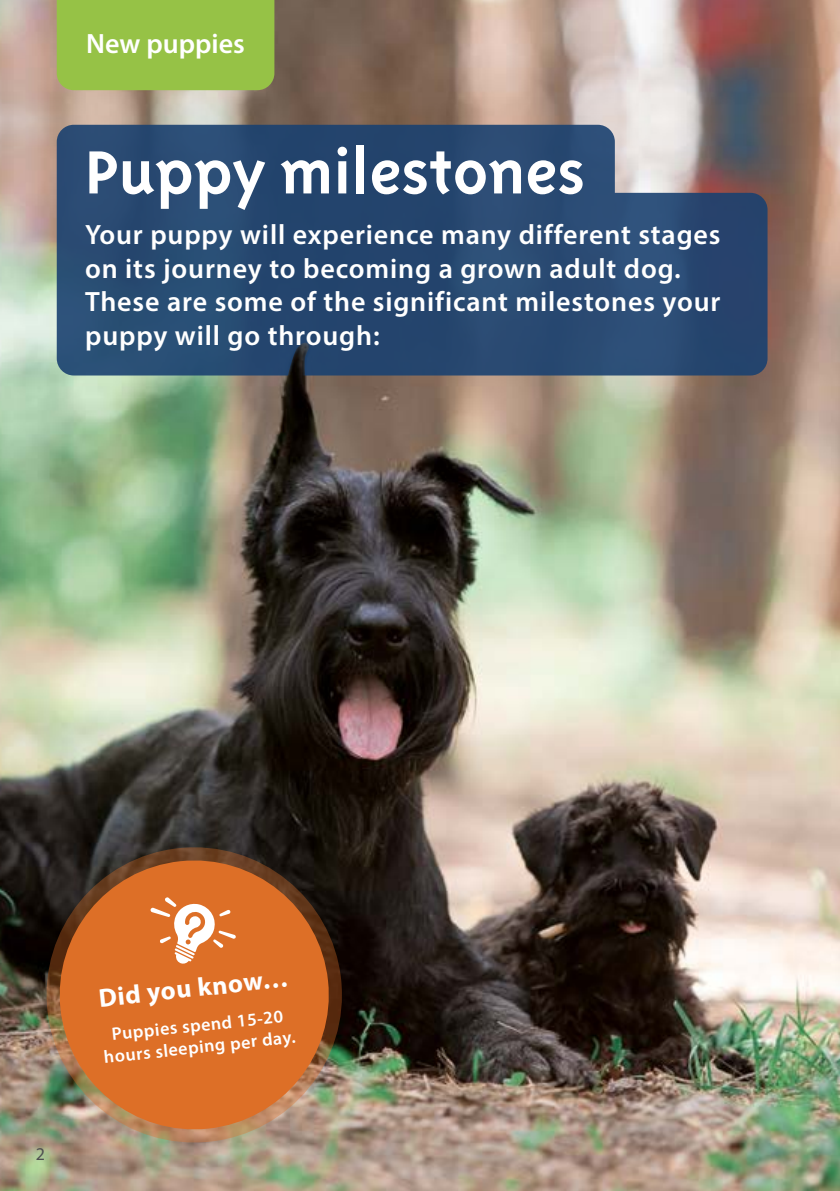
<style>
.page{position:relative;width:840px;height:1191px;background:#fff}
.page>*{position:absolute;margin:0;border:0;box-sizing:border-box;transform-origin:0 0}
.t1{font:700 70px "Triplex Sans OT";color:#fff}
.t2{font:600 28px/33.6px "Myriad Pro";letter-spacing:.03em;color:#fff}
.t3{font:600 28px "Myriad Pro";color:#fff}
.t4{font:700 26px "Myriad Pro";color:#fff}
.t5{font:600 18px/21.6px "Myriad Pro";color:#fff;text-align:center}
.t6{font:18px "Myriad Pro";color:#4f4f51}
</style>
<div class="page">
<img style="left:0;top:164px;width:839px;height:1027px">
<img style="left:0;top:0;width:839px;height:164px">
<div style="left:57px;top:0;width:217px;height:90px;background:#96c246"></div>
<svg style="left:57px;top:125px;width:710px;height:250px;background:#2f4e74"></svg>
<img style="left:39px;top:839px;width:310px;height:311px">
<svg style="left:53px;top:853px;width:282px;height:283px;background:#ba682f"></svg>
<svg style="left:150px;top:897px;width:86px;height:67px"></svg>
<img style="left:249px;top:342px;width:85px;height:151px">
<p class="t3" style="left:86px;top:26px;width:160px">New puppies</p>
<h1 class="t1" style="left:85px;top:133px;width:501px">Puppy milestones</h1>
<p class="t2" style="left:85px;top:217px;width:636px">Your puppy will experience many different stages on its journey to becoming a grown adult dog.<br>These are some of the significant milestones your puppy will go through:</p>
<p class="t6" style="left:36px;top:1142px;width:11px">2</p>
<p class="t4" style="left:97px;top:981px;width:191px;rotate:-6deg">Did you know…</p>
<p class="t5" style="left:100px;top:1024px;width:194px;rotate:-6deg">Puppies spend 15-20 hours sleeping per day.</p>
</div>
